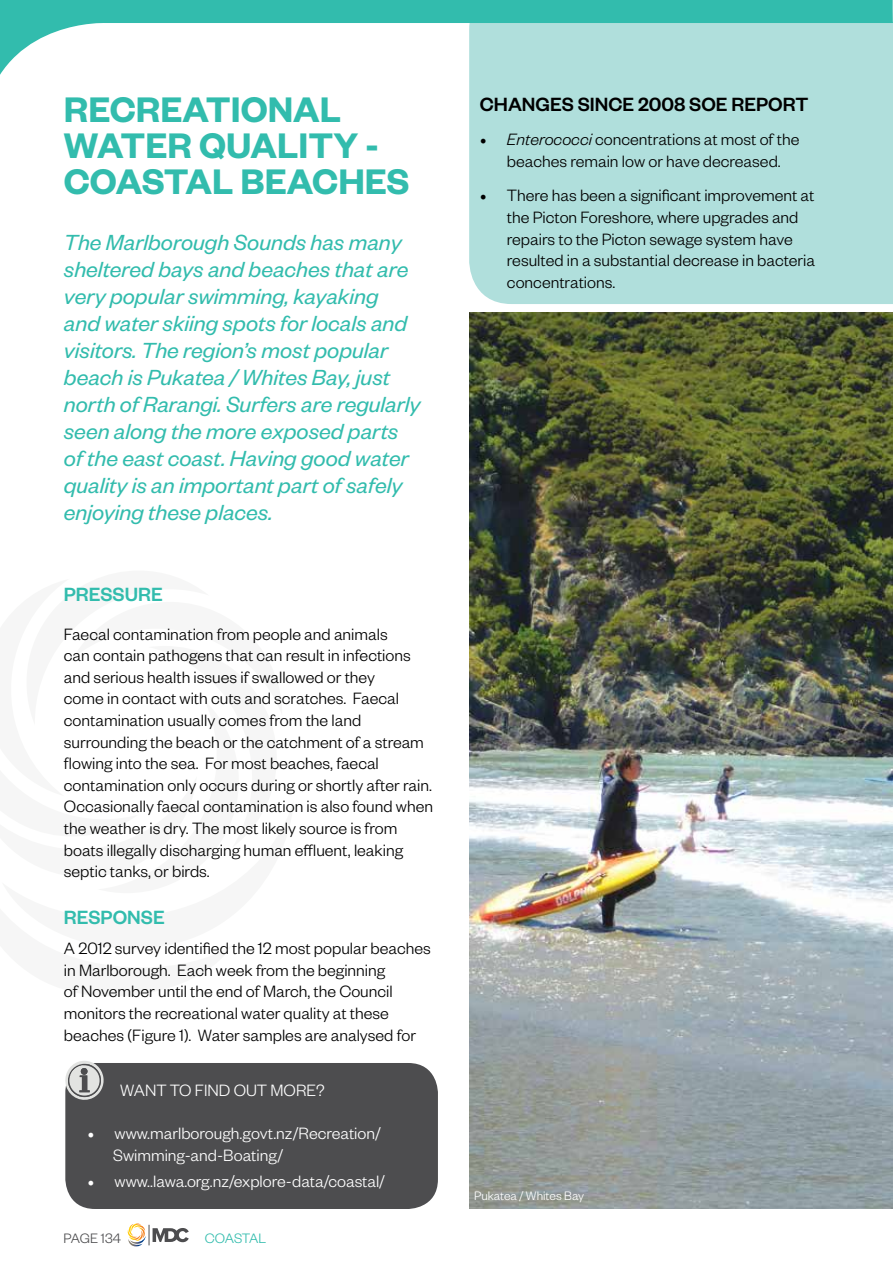
<style>
.page{position:relative;width:893px;height:1263px;background:#fff}
.page>*{position:absolute;margin:0;border:0;box-sizing:border-box;transform-origin:0 0}
.t1{font:600 39px/36px "Founders Grotesk";color:#32bcad}
.t2{font:italic 24px/27px "Founders Grotesk";color:#32bcad}
.t3{font:500 21px "Founders Grotesk";color:#000}
.t4{font:500 21px "Founders Grotesk";color:#32bcad}
.t5{font:300 18px/21.6px "Founders Grotesk";color:#000}
.t6{font:300 18px/21.6px "Founders Grotesk";color:#fff}
.t7{font:300 15px "Founders Grotesk";color:#4d4d4f}
.t8{font:300 15px "Founders Grotesk";letter-spacing:-.02em;color:#32bcad}
.t9{font:300 13.5px "Founders Grotesk";color:#fff}
.s1{font-family:"Minion Pro";font-weight:400}
.s2{font-style:italic}
</style>
<div class="page">
<svg style="left:127px;top:1223px;width:62px;height:23px"></svg>
<div style="left:469px;top:103px;width:424px;height:201px;background:#b0dfdc"></div>
<img style="left:469px;top:313px;width:424px;height:896px">
<div style="left:65px;top:1063px;width:373px;height:146px;background:#4d4d4f;border-radius:30px"></div>
<svg style="left:65px;top:1061px;width:39px;height:42px"></svg>
<div style="left:81px;top:1068px;width:7px;height:7px;background:#4d4d4f;border-radius:50%"></div>
<svg style="left:0;top:0;width:893px;height:103px"></svg>
<h1 class="t1" style="left:64px;top:90px;width:347px">RECREATIONAL<br>WATER QUALITY -<br>COASTAL BEACHES</h1>
<p class="t2" style="left:64px;top:228px;width:358px">The Marlborough Sounds has many sheltered bays and beaches that are very popular swimming, kayaking and water skiing spots for locals and visitors. The region’s most popular beach is Pukatea / Whites Bay, just north of Rarangi. Surfers are regularly seen along the more exposed parts of the east coast. Having good water quality is an important part of safely enjoying these places.</p>
<p class="t4" style="left:64px;top:581px;width:100px">PRESSURE</p>
<p class="t5" style="left:64px;top:622px;width:371px">Faecal contamination from people and animals<br>can contain pathogens that can result in infections and serious health issues if swallowed or they<br>come in contact with cuts and scratches. Faecal contamination usually comes from the land surrounding the beach or the catchment of a stream flowing into the sea. For most beaches, faecal contamination only occurs during or shortly after rain.<br>Occasionally faecal contamination is also found when the weather is dry. The most likely source is from boats illegally discharging human effluent, leaking septic tanks, or birds.</p>
<p class="t4" style="left:64px;top:904px;width:102px">RESPONSE</p>
<p class="t5" style="left:64px;top:937px;width:368px">A 2012 survey identified the 12 most popular beaches in Marlborough. Each week from the beginning<br>of November until the end of March, the Council monitors the recreational water quality at these beaches (Figure 1). Water samples are analysed for</p>
<p class="t6" style="left:120px;top:1078px;width:206px">WANT TO FIND OUT MORE?</p>
<p class="t6" style="left:113px;top:1121px;width:269px;text-indent:-26px"><span class="s1">•</span> www.marlborough.govt.nz/Recreation/<br>Swimming-and-Boating/</p>
<p class="t6" style="left:88px;top:1169px;width:299px"><span class="s1">•</span> www..lawa.org.nz/explore-data/coastal/</p>
<p class="t7" style="left:64px;top:1229px;width:59px">PAGE 134</p>
<p class="t8" style="left:205px;top:1229px;width:63px">COASTAL</p>
<p class="t3" style="left:480px;top:91px;width:330px">CHANGES SINCE 2008 SOE REPORT</p>
<p class="t5" style="left:480px;top:128px;width:321px;text-align:center"><span class="s1">•</span> <span class="s2">Enterococci</span> concentrations at most of the beaches remain low or have decreased.</p>
<p class="t5" style="left:507px;top:184px;width:310px;text-indent:-27px"><span class="s1">•</span> There has been a significant improvement at the Picton Foreshore, where upgrades and repairs to the Picton sewage system have resulted in a substantial decrease in bacteria concentrations.</p>
<p class="t9" style="left:474px;top:1188px;width:112px">Pukatea / Whites Bay</p>
</div>
